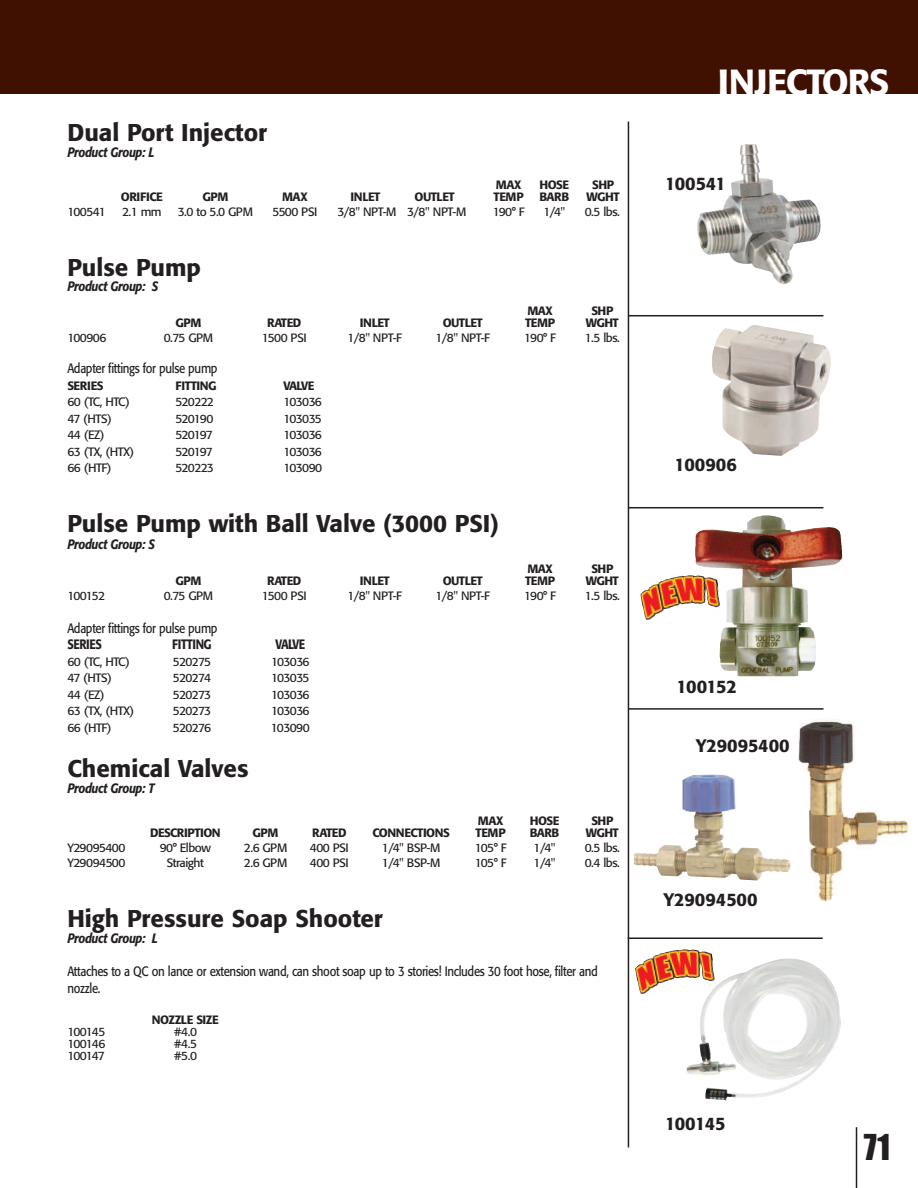
<style>
.page{position:relative;width:918px;height:1188px;background:#fff}
.page>*{position:absolute;margin:0;border:0;box-sizing:border-box;transform-origin:0 0}
.t1{font:500 36px "Formata";letter-spacing:-.03em;color:#fff}
.t2{font:33px "Impact";color:#231f20}
.t3{font:500 24px "Formata";color:#231f20}
.t4{font:500 18px "Formata";color:#231f20}
.t5{font:13.5px/16.5px "Formata";letter-spacing:-.03em;color:#231f20;scale:.85 1}
.t6{font:italic 500 13.5px "Formata";letter-spacing:-.03em;color:#231f20;scale:.85 1}
.t7{font:500 13.5px "Formata";letter-spacing:-.04em;color:#231f20;scale:.85 1}
.t8{font:12px "Formata";letter-spacing:-.04em;color:#231f20}
.t9{font:500 12px "Formata";letter-spacing:-.04em;color:#231f20}
</style>
<div class="page">
<hr style="left:628px;top:122px;width:1px;height:1026px;background:#231f20">
<img style="left:798px;top:719px;width:111px;height:183px">
<hr style="left:628px;top:315px;width:195px;height:1px;background:#231f20">
<hr style="left:628px;top:507px;width:195px;height:1px;background:#231f20">
<hr style="left:628px;top:708px;width:196px;height:2px;background:#231f20">
<img style="left:697px;top:144px;width:124px;height:140px">
<img style="left:634px;top:775px;width:157px;height:105px">
<hr style="left:628px;top:938px;width:195px;height:1px;background:#231f20">
<img style="left:712px;top:325px;width:119px;height:131px">
<div style="left:0;top:0;width:918px;height:94px;background:#401000"></div>
<hr style="left:856px;top:1127px;width:1px;height:61px;background:#231f20">
<img style="left:721px;top:527px;width:121px;height:149px">
<img style="left:705px;top:1087px;width:71px;height:12px">
<img style="left:640px;top:575px;width:80px;height:45px">
<img style="left:635px;top:949px;width:80px;height:45px">
<h3 class="t3" style="left:67px;top:122px;width:201px">Dual Port Injector</h3>
<p class="t6" style="left:67px;top:147px;width:104px">Product Group: L</p>
<p class="t9" style="left:496px;top:179px;width:27px">MAX</p>
<p class="t9" style="left:540px;top:179px;width:31px">HOSE</p>
<p class="t9" style="left:592px;top:179px;width:24px">SHP</p>
<p class="t9" style="left:121px;top:191px;width:44px">ORIFICE</p>
<p class="t9" style="left:202px;top:191px;width:28px">GPM</p>
<p class="t9" style="left:282px;top:191px;width:27px">MAX</p>
<p class="t9" style="left:350px;top:191px;width:32px">INLET</p>
<p class="t9" style="left:415px;top:191px;width:42px">OUTLET</p>
<p class="t9" style="left:494px;top:191px;width:32px">TEMP</p>
<p class="t9" style="left:540px;top:191px;width:31px">BARB</p>
<p class="t9" style="left:587px;top:191px;width:35px">WGHT</p>
<p class="t8" style="left:67px;top:206px;width:40px">100541</p>
<p class="t8" style="left:122px;top:206px;width:41px">2.1 mm</p>
<p class="t8" style="left:178px;top:206px;width:77px">3.0 to 5.0 GPM</p>
<p class="t8" style="left:272px;top:206px;width:46px">5500 PSI</p>
<p class="t8" style="left:337px;top:206px;width:130px">3/8" NPT-M 3/8" NPT-M</p>
<p class="t8" style="left:493px;top:206px;width:33px">190° F</p>
<p class="t8" style="left:543px;top:206px;width:24px">1/4"</p>
<p class="t8" style="left:585px;top:206px;width:37px">0.5 lbs.</p>
<h3 class="t3" style="left:67px;top:257px;width:135px">Pulse Pump</h3>
<p class="t6" style="left:67px;top:280px;width:109px">Product Group: S</p>
<p class="t9" style="left:527px;top:305px;width:27px">MAX</p>
<p class="t9" style="left:591px;top:305px;width:24px">SHP</p>
<p class="t9" style="left:175px;top:317px;width:28px">GPM</p>
<p class="t9" style="left:267px;top:317px;width:36px">RATED</p>
<p class="t9" style="left:360px;top:317px;width:32px">INLET</p>
<p class="t9" style="left:443px;top:317px;width:42px">OUTLET</p>
<p class="t9" style="left:525px;top:317px;width:32px">TEMP</p>
<p class="t9" style="left:586px;top:317px;width:35px">WGHT</p>
<p class="t8" style="left:67px;top:332px;width:41px">100906</p>
<p class="t8" style="left:164px;top:332px;width:51px">0.75 GPM</p>
<p class="t8" style="left:262px;top:332px;width:46px">1500 PSI</p>
<p class="t8" style="left:347px;top:332px;width:56px">1/8" NPT-F</p>
<p class="t8" style="left:435px;top:332px;width:56px">1/8" NPT-F</p>
<p class="t8" style="left:524px;top:332px;width:33px">190° F</p>
<p class="t8" style="left:585px;top:332px;width:37px">1.5 lbs.</p>
<p class="t5" style="left:67px;top:361px;width:178px">Adapter fittings for pulse pump</p>
<p class="t9" style="left:67px;top:380px;width:38px">SERIES</p>
<p class="t9" style="left:175px;top:380px;width:43px">FITTING</p>
<p class="t9" style="left:283px;top:380px;width:33px">VALVE</p>
<p class="t8" style="left:67px;top:397px;width:64px">60 (TC, HTC)</p>
<p class="t8" style="left:175px;top:397px;width:40px">520222</p>
<p class="t8" style="left:283px;top:397px;width:40px">103036</p>
<p class="t8" style="left:67px;top:413px;width:46px">47 (HTS)</p>
<p class="t8" style="left:175px;top:413px;width:40px">520190</p>
<p class="t8" style="left:283px;top:413px;width:40px">103035</p>
<p class="t8" style="left:67px;top:430px;width:39px">44 (EZ)</p>
<p class="t8" style="left:175px;top:430px;width:39px">520197</p>
<p class="t8" style="left:283px;top:430px;width:40px">103036</p>
<p class="t8" style="left:67px;top:446px;width:68px">63 (TX, (HTX)</p>
<p class="t8" style="left:175px;top:446px;width:39px">520197</p>
<p class="t8" style="left:283px;top:446px;width:40px">103036</p>
<p class="t8" style="left:67px;top:463px;width:46px">66 (HTF)</p>
<p class="t8" style="left:175px;top:463px;width:40px">520223</p>
<p class="t8" style="left:283px;top:463px;width:40px">103090</p>
<h3 class="t3" style="left:67px;top:513px;width:433px">Pulse Pump with Ball Valve (3000 PSI)</h3>
<p class="t6" style="left:67px;top:538px;width:105px">Product Group: S</p>
<p class="t9" style="left:527px;top:563px;width:27px">MAX</p>
<p class="t9" style="left:591px;top:563px;width:24px">SHP</p>
<p class="t9" style="left:175px;top:575px;width:28px">GPM</p>
<p class="t9" style="left:267px;top:575px;width:36px">RATED</p>
<p class="t9" style="left:360px;top:575px;width:32px">INLET</p>
<p class="t9" style="left:443px;top:575px;width:42px">OUTLET</p>
<p class="t9" style="left:525px;top:575px;width:32px">TEMP</p>
<p class="t9" style="left:586px;top:575px;width:35px">WGHT</p>
<p class="t8" style="left:67px;top:590px;width:39px">100152</p>
<p class="t8" style="left:164px;top:590px;width:51px">0.75 GPM</p>
<p class="t8" style="left:262px;top:590px;width:46px">1500 PSI</p>
<p class="t8" style="left:347px;top:590px;width:56px">1/8" NPT-F</p>
<p class="t8" style="left:435px;top:590px;width:56px">1/8" NPT-F</p>
<p class="t8" style="left:524px;top:590px;width:33px">190° F</p>
<p class="t8" style="left:585px;top:590px;width:37px">1.5 lbs.</p>
<p class="t5" style="left:67px;top:621px;width:178px">Adapter fittings for pulse pump</p>
<p class="t7" style="left:67px;top:639px;width:42px">SERIES</p>
<p class="t7" style="left:172px;top:639px;width:48px">FITTING</p>
<p class="t7" style="left:276px;top:639px;width:36px">VALVE</p>
<p class="t8" style="left:67px;top:656px;width:64px">60 (TC, HTC)</p>
<p class="t8" style="left:173px;top:656px;width:40px">520275</p>
<p class="t8" style="left:271px;top:656px;width:40px">103036</p>
<p class="t8" style="left:67px;top:673px;width:46px">47 (HTS)</p>
<p class="t8" style="left:173px;top:673px;width:40px">520274</p>
<p class="t8" style="left:271px;top:673px;width:40px">103035</p>
<p class="t8" style="left:67px;top:689px;width:39px">44 (EZ)</p>
<p class="t8" style="left:173px;top:689px;width:40px">520273</p>
<p class="t8" style="left:271px;top:689px;width:40px">103036</p>
<p class="t8" style="left:67px;top:706px;width:68px">63 (TX, (HTX)</p>
<p class="t8" style="left:173px;top:706px;width:40px">520273</p>
<p class="t8" style="left:271px;top:706px;width:40px">103036</p>
<p class="t8" style="left:67px;top:722px;width:46px">66 (HTF)</p>
<p class="t8" style="left:173px;top:722px;width:40px">520276</p>
<p class="t8" style="left:271px;top:722px;width:40px">103090</p>
<h3 class="t3" style="left:67px;top:758px;width:183px">Chemical Valves</h3>
<p class="t6" style="left:67px;top:783px;width:104px">Product Group: T</p>
<p class="t9" style="left:478px;top:815px;width:27px">MAX</p>
<p class="t9" style="left:530px;top:815px;width:31px">HOSE</p>
<p class="t9" style="left:591px;top:815px;width:24px">SHP</p>
<p class="t9" style="left:150px;top:827px;width:72px">DESCRIPTION</p>
<p class="t9" style="left:253px;top:827px;width:28px">GPM</p>
<p class="t9" style="left:312px;top:827px;width:36px">RATED</p>
<p class="t9" style="left:372px;top:827px;width:79px">CONNECTIONS</p>
<p class="t9" style="left:476px;top:827px;width:32px">TEMP</p>
<p class="t9" style="left:530px;top:827px;width:31px">BARB</p>
<p class="t9" style="left:586px;top:827px;width:35px">WGHT</p>
<p class="t8" style="left:67px;top:842px;width:60px">Y29095400</p>
<p class="t8" style="left:160px;top:842px;width:53px">90° Elbow</p>
<p class="t8" style="left:244px;top:842px;width:45px">2.6 GPM</p>
<p class="t8" style="left:310px;top:842px;width:40px">400 PSI</p>
<p class="t8" style="left:382px;top:842px;width:60px">1/4" BSP-M</p>
<p class="t8" style="left:475px;top:842px;width:33px">105° F</p>
<p class="t8" style="left:534px;top:842px;width:24px">1/4"</p>
<p class="t8" style="left:585px;top:842px;width:37px">0.5 lbs.</p>
<p class="t8" style="left:67px;top:857px;width:60px">Y29094500</p>
<p class="t8" style="left:167px;top:857px;width:39px">Straight</p>
<p class="t8" style="left:244px;top:857px;width:45px">2.6 GPM</p>
<p class="t8" style="left:310px;top:857px;width:40px">400 PSI</p>
<p class="t8" style="left:382px;top:857px;width:60px">1/4" BSP-M</p>
<p class="t8" style="left:475px;top:857px;width:33px">105° F</p>
<p class="t8" style="left:534px;top:857px;width:24px">1/4"</p>
<p class="t8" style="left:585px;top:857px;width:37px">0.4 lbs.</p>
<h3 class="t3" style="left:67px;top:908px;width:317px">High Pressure Soap Shooter</h3>
<p class="t6" style="left:67px;top:933px;width:108px">Product Group: L</p>
<p class="t5" style="left:67px;top:964px;width:625px">Attaches to a QC on lance or extension wand, can shoot soap up to 3 stories! Includes 30 foot hose, filter and nozzle.</p>
<p class="t9" style="left:152px;top:1015px;width:68px">NOZZLE SIZE</p>
<p class="t8" style="left:67px;top:1027px;width:40px">100145</p>
<p class="t8" style="left:174px;top:1027px;width:25px">#4.0</p>
<p class="t8" style="left:67px;top:1039px;width:40px">100146</p>
<p class="t8" style="left:174px;top:1039px;width:25px">#4.5</p>
<p class="t8" style="left:67px;top:1051px;width:39px">100147</p>
<p class="t8" style="left:174px;top:1051px;width:25px">#5.0</p>
<h1 class="t1" style="left:718px;top:66px;width:173px">INJECTORS</h1>
<h3 class="t4" style="left:665px;top:176px;width:63px">100541</h3>
<h3 class="t4" style="left:675px;top:456px;width:64px">100906</h3>
<h3 class="t4" style="left:676px;top:678px;width:62px">100152</h3>
<h3 class="t4" style="left:696px;top:738px;width:96px">Y29095400</h3>
<h3 class="t4" style="left:663px;top:892px;width:96px">Y29094500</h3>
<h3 class="t4" style="left:665px;top:1116px;width:62px">100145</h3>
<h2 class="t2" style="left:864px;top:1129px;width:28px">71</h2>
</div>
